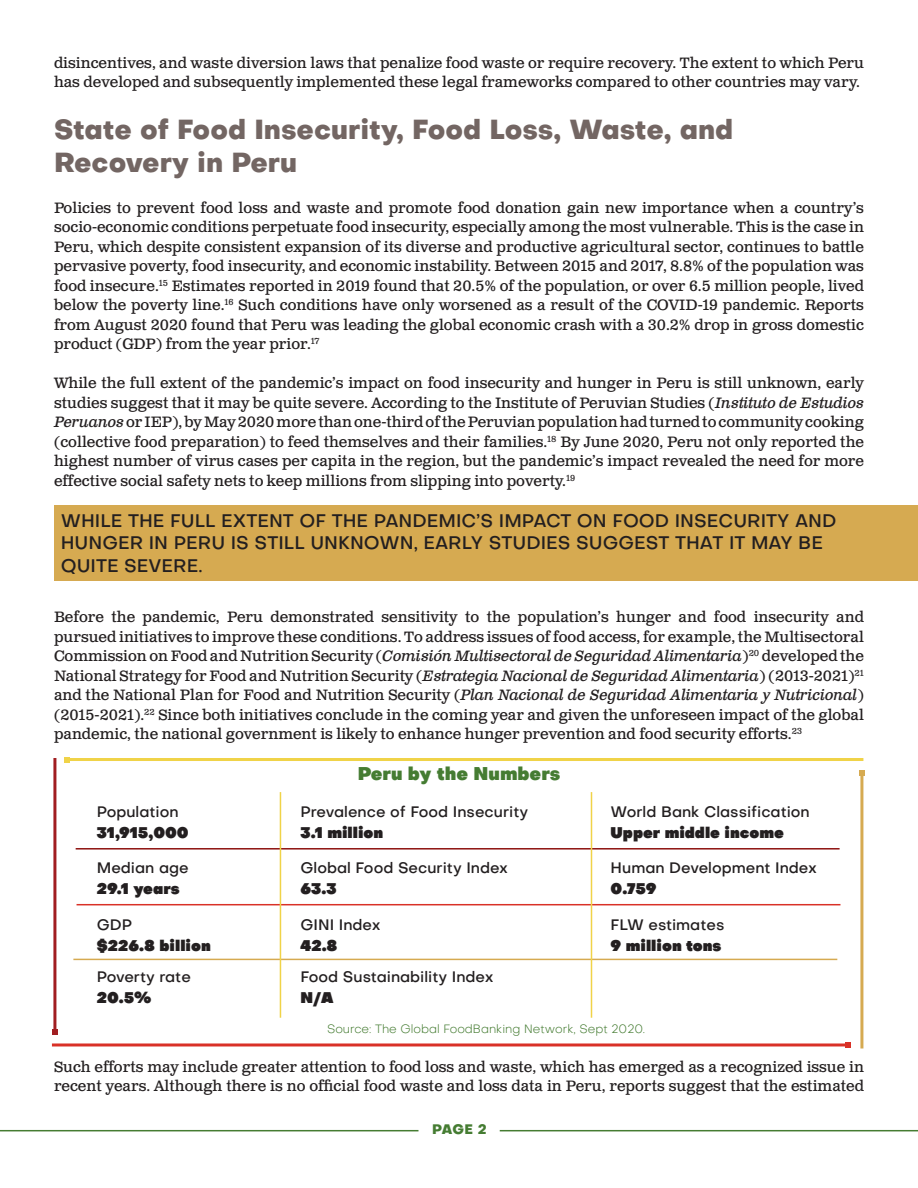
<style>
.page{position:relative;width:918px;height:1188px;background:#fff}
.page>*{position:absolute;margin:0;border:0;box-sizing:border-box;transform-origin:0 0}
.heading_1{font:800 27px/32.4px "Objectivity";color:#736663}
.t1{font:500 18px/22.5px "Objectivity";color:#231f20}
.t2{font:900 18px "Objectivity";color:#457c32}
.t3{font:15px/19.5px "Clarendon Text Pro";color:#231f20;text-align:justify}
.t4{font:500 15px "Objectivity";color:#231f20}
.t5{font:15px "Objectivity Super";color:#231f20}
.t6{font:800 13.5px "Objectivity";color:#457c32}
.t7{font:300 12px "Objectivity";color:#457c32}
.s1{font-style:italic}
</style>
<div class="page">
<div style="left:54px;top:505px;width:864px;height:75px;background:#d6aa51"></div>
<hr style="left:67px;top:758px;width:796px;height:3px;background:#f0d348">
<svg style="left:64px;top:757px;width:6px;height:6px"></svg>
<hr style="left:52px;top:1043px;width:796px;height:3px;background:#d93127">
<svg style="left:845px;top:1042px;width:6px;height:6px"></svg>
<hr style="left:53px;top:758px;width:3px;height:274px;background:#a11e21">
<svg style="left:52px;top:1029px;width:6px;height:6px"></svg>
<hr style="left:860px;top:773px;width:3px;height:276px;background:#d6aa51">
<svg style="left:859px;top:770px;width:6px;height:6px"></svg>
<hr style="left:76px;top:848px;width:764px;height:2px;background:#8e110f">
<hr style="left:77px;top:904px;width:763px;height:1px;background:#d93127">
<hr style="left:73px;top:959px;width:764px;height:1px;background:#d6aa51">
<hr style="left:280px;top:792px;width:1px;height:226px;background:#f0d348">
<hr style="left:591px;top:792px;width:1px;height:226px;background:#f0d348">
<hr style="left:0;top:1130px;width:418px;height:1px;background:#457c32">
<hr style="left:500px;top:1130px;width:418px;height:1px;background:#457c32">
<p class="t3" style="left:54px;top:54px;width:812px">disincentives, and waste diversion laws that penalize food waste or require recovery. The extent to which Peru has developed and subsequently implemented these legal frameworks compared to other countries may vary.</p>
<p class="heading_1" style="left:54px;top:113px;width:681px">State of Food Insecurity, Food Loss, Waste, and<br>Recovery in Peru</p>
<p class="t3" style="left:54px;top:198px;width:812px">Policies to prevent food loss and waste and promote food donation gain new importance when a country’s socio-economic conditions perpetuate food insecurity, especially among the most vulnerable. This is the case in Peru, which despite consistent expansion of its diverse and productive agricultural sector, continues to battle pervasive poverty, food insecurity, and economic instability. Between 2015 and 2017, 8.8% of the population was food insecure.<sup>15</sup> Estimates reported in 2019 found that 20.5% of the population, or over 6.5 million people, lived below the poverty line.<sup>16</sup> Such conditions have only worsened as a result of the COVID-19 pandemic. Reports from August 2020 found that Peru was leading the global economic crash with a 30.2% drop in gross domestic product (GDP) from the year prior.<sup>17</sup></p>
<p class="t3" style="left:54px;top:374px;width:812px">While the full extent of the pandemic’s impact on food insecurity and hunger in Peru is still unknown, early studies suggest that it may be quite severe. According to the Institute of Peruvian Studies (<span class="s1">Instituto de Estudios Peruanos</span> or IEP), by May 2020 more than one-third of the Peruvian population had turned to community cooking (collective food preparation) to feed themselves and their families.<sup>18</sup> By June 2020, Peru not only reported the highest number of virus cases per capita in the region, but the pandemic’s impact revealed the need for more effective social safety nets to keep millions from slipping into poverty.<sup>19</sup></p>
<p class="t1" style="left:61px;top:509px;width:777px">WHILE THE FULL EXTENT OF THE PANDEMIC’S IMPACT ON FOOD INSECURITY AND<br>HUNGER IN PERU IS STILL UNKNOWN, EARLY STUDIES SUGGEST THAT IT MAY BE<br>QUITE SEVERE.</p>
<p class="t3" style="left:54px;top:608px;width:812px">Before the pandemic, Peru demonstrated sensitivity to the population’s hunger and food insecurity and pursued initiatives to improve these conditions. To address issues of food access, for example, the Multisectoral Commission on Food and Nutrition Security (<span class="s1">Comisión Multisectoral de Seguridad Alimentaria</span>)<sup>20</sup> developed the National Strategy for Food and Nutrition Security (<span class="s1">Estrategia Nacional de Seguridad Alimentaria</span>) (2013-2021)<sup>21 </sup>and the National Plan for Food and Nutrition Security (<span class="s1">Plan Nacional de Seguridad Alimentaria y Nutricional</span>) (2015-2021).<sup>22</sup> Since both initiatives conclude in the coming year and given the unforeseen impact of the global pandemic, the national government is likely to enhance hunger prevention and food security efforts.<sup>23</sup></p>
<p class="t2" style="left:358px;top:760px;width:204px">Peru by the Numbers</p>
<p class="t4" style="left:97px;top:801px;width:83px">Population</p>
<p class="t5" style="left:97px;top:820px;width:94px">31,915,000</p>
<p class="t4" style="left:300px;top:801px;width:229px">Prevalence of Food Insecurity</p>
<p class="t5" style="left:300px;top:820px;width:84px">3.1 million</p>
<p class="t4" style="left:611px;top:801px;width:201px">World Bank Classification</p>
<p class="t5" style="left:611px;top:820px;width:175px">Upper middle income</p>
<p class="t4" style="left:97px;top:858px;width:93px">Median age</p>
<p class="t5" style="left:97px;top:877px;width:84px">29.1 years</p>
<p class="t4" style="left:97px;top:914px;width:37px">GDP</p>
<p class="t5" style="left:97px;top:933px;width:116px">$226.8 billion</p>
<p class="t4" style="left:300px;top:858px;width:209px">Global Food Security Index</p>
<p class="t5" style="left:300px;top:877px;width:38px">63.3</p>
<p class="t4" style="left:300px;top:914px;width:82px">GINI Index</p>
<p class="t5" style="left:300px;top:933px;width:39px">42.8</p>
<p class="t4" style="left:611px;top:858px;width:208px">Human Development Index</p>
<p class="t5" style="left:611px;top:877px;width:48px">0.759</p>
<p class="t4" style="left:611px;top:914px;width:115px">FLW estimates</p>
<p class="t5" style="left:611px;top:933px;width:112px">9 million tons</p>
<p class="t4" style="left:300px;top:967px;width:195px">Food Sustainability Index</p>
<p class="t5" style="left:300px;top:985px;width:34px">N/A</p>
<p class="t7" style="left:327px;top:1021px;width:319px">Source: The Global FoodBanking Network, Sept 2020.</p>
<p class="t3" style="left:54px;top:1058px;width:812px">Such efforts may include greater attention to food loss and waste, which has emerged as a recognized issue in recent years. Although there is no official food waste and loss data in Peru, reports suggest that the estimated</p>
<p class="t4" style="left:97px;top:967px;width:96px">Poverty rate</p>
<p class="t5" style="left:97px;top:985px;width:56px">20.5%</p>
<p class="t6" style="left:432px;top:1119px;width:56px">PAGE 2</p>
</div>
